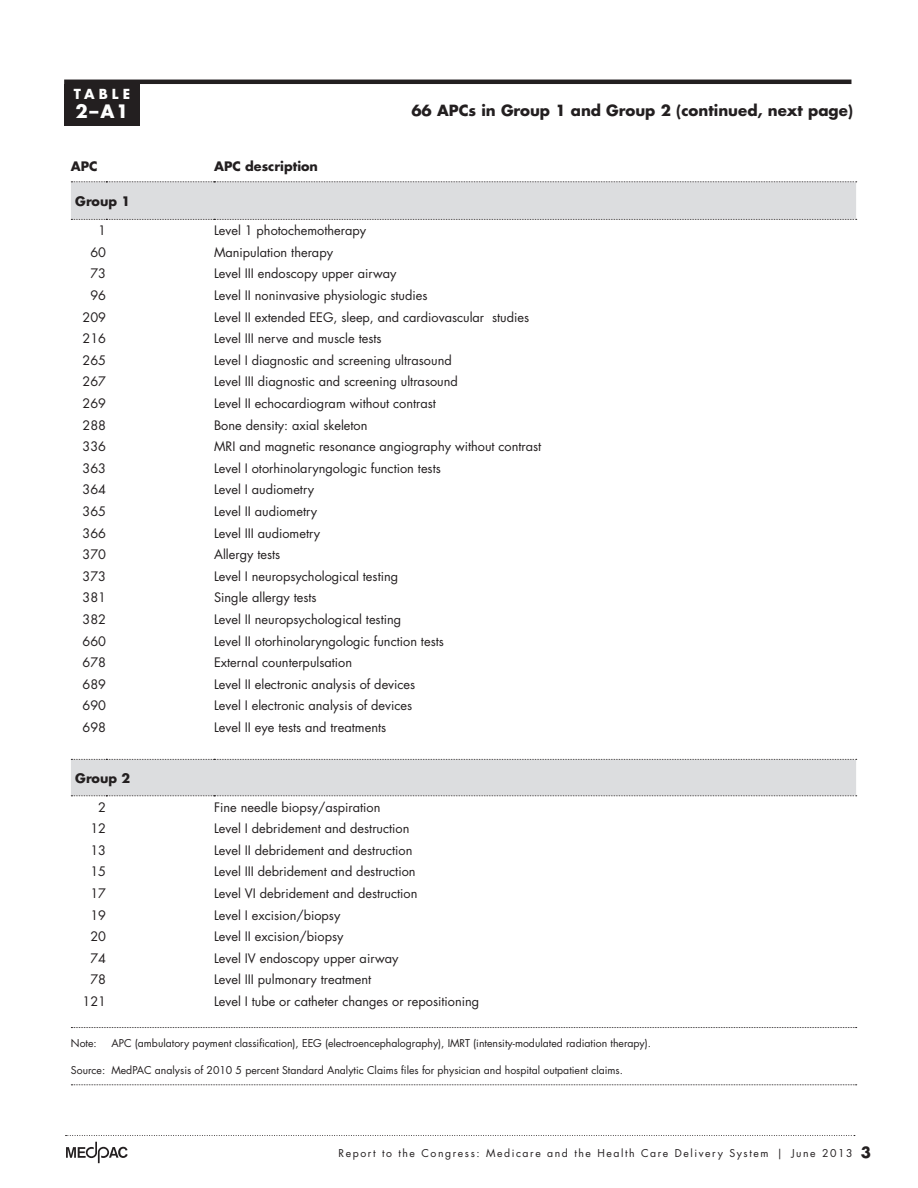
<style>
.page{position:relative;width:918px;height:1188px;background:#fff}
.page>*{position:absolute;margin:0;border:0;box-sizing:border-box;transform-origin:0 0}
.t1{font:700 18px "Futura Std";color:#fff}
.t2{font:700 15px "Futura Std";color:#231f20}
.t3{font:700 13.5px "Futura Std";color:#fff}
.t4{font:12.75px "Futura Std";color:#231f20}
.t5{font:700 12.75px "Futura Std";color:#231f20}
.t6{font:10.5px "Futura Std";color:#231f20}
.t7{font:10.5px "Futura Std";letter-spacing:.15em;color:#231f20}
.s1{font-weight:700;font-size:15px}
</style>
<div class="page">
<svg style="left:66px;top:1135px;width:789px;height:1px"></svg>
<svg style="left:66px;top:1142px;width:62px;height:21px"></svg>
<svg style="left:71px;top:182px;width:785px;height:613px"></svg>
<svg style="left:71px;top:759px;width:786px;height:1px"></svg>
<svg style="left:71px;top:795px;width:786px;height:1px"></svg>
<svg style="left:71px;top:219px;width:786px;height:1px"></svg>
<svg style="left:71px;top:181px;width:786px;height:1px"></svg>
<hr style="left:64px;top:80px;width:787px;height:4px;background:#231f20">
<div style="left:64px;top:84px;width:76px;height:41px;background:#231f20"></div>
<svg style="left:71px;top:1027px;width:786px;height:1px"></svg>
<svg style="left:71px;top:1084px;width:786px;height:1px"></svg>
<p class="t3" style="left:74px;top:85px;width:48px">TABLE</p>
<h1 class="t1" style="left:75px;top:100px;width:55px">2–A1</h1>
<p class="t2" style="left:411px;top:100px;width:443px">66 APCs in Group 1 and Group 2 (continued, next page)</p>
<p class="t5" style="left:71px;top:158px;width:28px">APC</p>
<p class="t5" style="left:214px;top:158px;width:105px">APC description</p>
<p class="t5" style="left:75px;top:193px;width:56px">Group 1</p>
<p class="t4" style="left:98px;top:222px;width:9px">1</p>
<p class="t4" style="left:214px;top:222px;width:154px">Level 1 photochemotherapy</p>
<p class="t4" style="left:90px;top:244px;width:17px">60</p>
<p class="t4" style="left:214px;top:244px;width:120px">Manipulation therapy</p>
<p class="t4" style="left:90px;top:266px;width:17px">73</p>
<p class="t4" style="left:214px;top:266px;width:184px">Level III endoscopy upper airway</p>
<p class="t4" style="left:90px;top:287px;width:17px">96</p>
<p class="t4" style="left:214px;top:287px;width:215px">Level II noninvasive physiologic studies</p>
<p class="t4" style="left:83px;top:309px;width:25px">209</p>
<p class="t4" style="left:214px;top:309px;width:317px">Level II extended EEG, sleep, and cardiovascular studies</p>
<p class="t4" style="left:83px;top:330px;width:25px">216</p>
<p class="t4" style="left:214px;top:330px;width:169px">Level III nerve and muscle tests</p>
<p class="t4" style="left:83px;top:352px;width:25px">265</p>
<p class="t4" style="left:214px;top:352px;width:239px">Level I diagnostic and screening ultrasound</p>
<p class="t4" style="left:83px;top:374px;width:25px">267</p>
<p class="t4" style="left:214px;top:374px;width:245px">Level III diagnostic and screening ultrasound</p>
<p class="t4" style="left:83px;top:395px;width:25px">269</p>
<p class="t4" style="left:214px;top:395px;width:223px">Level II echocardiogram without contrast</p>
<p class="t4" style="left:83px;top:417px;width:25px">288</p>
<p class="t4" style="left:214px;top:417px;width:155px">Bone density: axial skeleton</p>
<p class="t4" style="left:83px;top:438px;width:25px">336</p>
<p class="t4" style="left:214px;top:438px;width:329px">MRI and magnetic resonance angiography without contrast</p>
<p class="t4" style="left:83px;top:460px;width:25px">363</p>
<p class="t4" style="left:214px;top:460px;width:228px">Level I otorhinolaryngologic function tests</p>
<p class="t4" style="left:83px;top:482px;width:25px">364</p>
<p class="t4" style="left:214px;top:482px;width:102px">Level I audiometry</p>
<p class="t4" style="left:83px;top:503px;width:25px">365</p>
<p class="t4" style="left:214px;top:503px;width:105px">Level II audiometry</p>
<p class="t4" style="left:83px;top:525px;width:25px">366</p>
<p class="t4" style="left:214px;top:525px;width:108px">Level III audiometry</p>
<p class="t4" style="left:83px;top:546px;width:25px">370</p>
<p class="t4" style="left:214px;top:546px;width:68px">Allergy tests</p>
<p class="t4" style="left:83px;top:568px;width:25px">373</p>
<p class="t4" style="left:214px;top:568px;width:186px">Level I neuropsychological testing</p>
<p class="t4" style="left:83px;top:590px;width:25px">381</p>
<p class="t4" style="left:214px;top:590px;width:104px">Single allergy tests</p>
<p class="t4" style="left:83px;top:611px;width:25px">382</p>
<p class="t4" style="left:214px;top:611px;width:189px">Level II neuropsychological testing</p>
<p class="t4" style="left:83px;top:633px;width:25px">660</p>
<p class="t4" style="left:214px;top:633px;width:231px">Level II otorhinolaryngologic function tests</p>
<p class="t4" style="left:83px;top:654px;width:25px">678</p>
<p class="t4" style="left:214px;top:654px;width:140px">External counterpulsation</p>
<p class="t4" style="left:83px;top:676px;width:25px">689</p>
<p class="t4" style="left:214px;top:676px;width:203px">Level II electronic analysis of devices</p>
<p class="t4" style="left:83px;top:698px;width:25px">690</p>
<p class="t4" style="left:214px;top:698px;width:200px">Level I electronic analysis of devices</p>
<p class="t4" style="left:83px;top:719px;width:25px">698</p>
<p class="t4" style="left:214px;top:719px;width:174px">Level II eye tests and treatments</p>
<p class="t5" style="left:75px;top:770px;width:56px">Group 2</p>
<p class="t4" style="left:98px;top:799px;width:9px">2</p>
<p class="t4" style="left:214px;top:799px;width:168px">Fine needle biopsy/aspiration</p>
<p class="t4" style="left:90px;top:820px;width:17px">12</p>
<p class="t4" style="left:214px;top:820px;width:197px">Level I debridement and destruction</p>
<p class="t4" style="left:90px;top:842px;width:17px">13</p>
<p class="t4" style="left:214px;top:842px;width:200px">Level II debridement and destruction</p>
<p class="t4" style="left:90px;top:864px;width:17px">15</p>
<p class="t4" style="left:214px;top:864px;width:203px">Level III debridement and destruction</p>
<p class="t4" style="left:90px;top:885px;width:17px">17</p>
<p class="t4" style="left:214px;top:885px;width:205px">Level VI debridement and destruction</p>
<p class="t4" style="left:90px;top:907px;width:17px">19</p>
<p class="t4" style="left:214px;top:907px;width:128px">Level I excision/biopsy</p>
<p class="t4" style="left:90px;top:928px;width:17px">20</p>
<p class="t4" style="left:214px;top:928px;width:131px">Level II excision/biopsy</p>
<p class="t4" style="left:90px;top:950px;width:17px">74</p>
<p class="t4" style="left:214px;top:950px;width:186px">Level IV endoscopy upper airway</p>
<p class="t4" style="left:90px;top:972px;width:17px">78</p>
<p class="t4" style="left:214px;top:972px;width:159px">Level III pulmonary treatment</p>
<p class="t4" style="left:83px;top:993px;width:25px">121</p>
<p class="t4" style="left:214px;top:993px;width:267px">Level I tube or catheter changes or repositioning</p>
<p class="t6" style="left:71px;top:1036px;width:27px">Note:</p>
<p class="t6" style="left:111px;top:1036px;width:541px">APC (ambulatory payment classification), EEG (electroencephalography), IMRT (intensity-modulated radiation therapy).</p>
<p class="t6" style="left:71px;top:1063px;width:554px">Source: MedPAC analysis of 2010 5 percent Standard Analytic Claims files for physician and hospital outpatient claims.</p>
<p class="t7" style="left:338px;top:1147px;width:534px">Report to the Congress: Medicare and the Health Care Delivery System | June 2013 <span class="s1">3</span></p>
</div>
